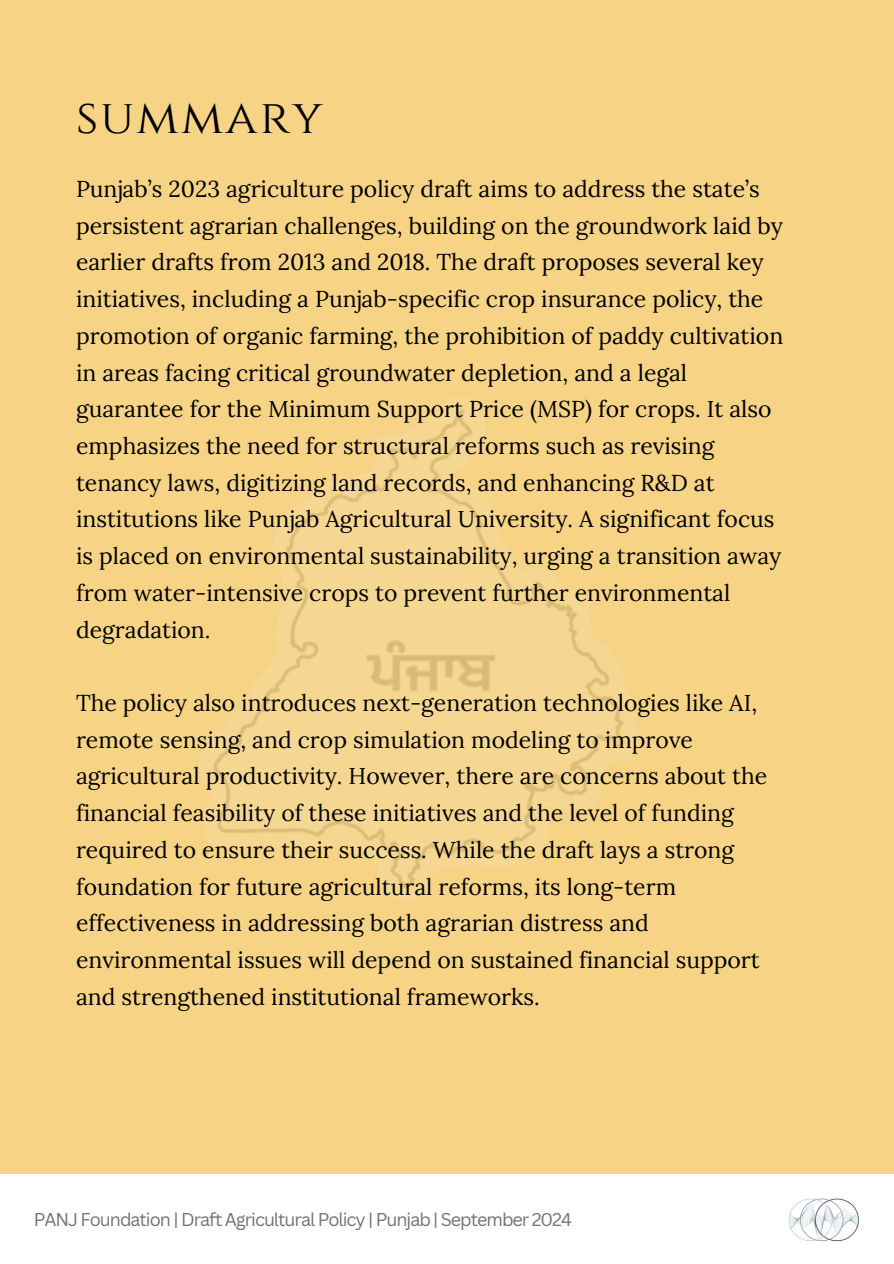
<style>
.page{position:relative;width:894px;height:1264px;background:#fff}
.page>*{position:absolute;margin:0;border:0;box-sizing:border-box;transform-origin:0 0}
.t1{font:48px "Cinzel";letter-spacing:.05em;color:#000}
.t2{font:22.95px/36.8px "Lora";color:#000}
.t3{font:18px "Canva Sans";letter-spacing:-.055em;color:#737373}
</style>
<div class="page">
<div style="left:0;top:0;width:893px;height:1263px;background:#f6d385"></div>
<div style="left:0;top:1174px;width:893px;height:89px;background:#fff"></div>
<img style="left:200px;top:396px;width:437px;height:505px">
<img style="left:788px;top:1198px;width:71px;height:44px">
<p class="t1" style="left:76px;top:87px;width:248px">summary</p>
<h1 class="t2" style="left:76px;top:170px;width:708px">Punjab’s 2023 agriculture policy draft aims to address the state’s persistent agrarian challenges, building on the groundwork laid by earlier drafts from 2013 and 2018. The draft proposes several key initiatives, including a Punjab-specific crop insurance policy, the promotion of organic farming, the prohibition of paddy cultivation in areas facing critical groundwater depletion, and a legal guarantee for the Minimum Support Price (MSP) for crops. It also emphasizes the need for structural reforms such as revising tenancy laws, digitizing land records, and enhancing R&amp;D at institutions like Punjab Agricultural University. A significant focus is placed on environmental sustainability, urging a transition away from water-intensive crops to prevent further environmental degradation.</h1>
<h2 class="t2" style="left:76px;top:684px;width:692px">The policy also introduces next-generation technologies like AI, remote sensing, and crop simulation modeling to improve agricultural productivity. However, there are concerns about the financial feasibility of these initiatives and the level of funding required to ensure their success. While the draft lays a strong foundation for future agricultural reforms, its long-term effectiveness in addressing both agrarian distress and environmental issues will depend on sustained financial support and strengthened institutional frameworks.</h2>
<h2 class="t3" style="left:34px;top:1206px;width:539px">PANJ Foundation | Draft Agricultural Policy | Punjab | September 2024</h2>
</div>
